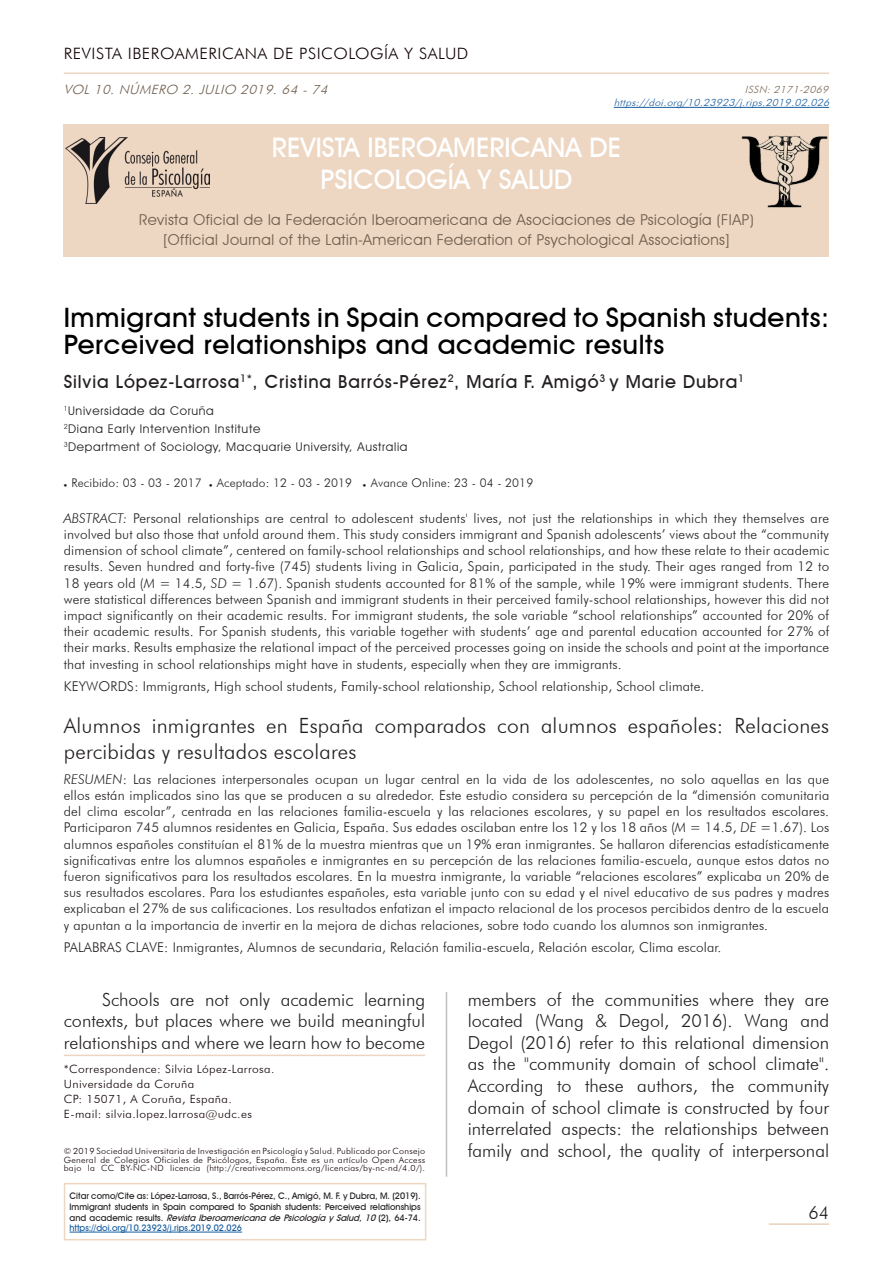
<style>
.page{position:relative;width:893px;height:1263px;background:#fff}
.page>*{position:absolute;margin:0;border:0;box-sizing:border-box;transform-origin:0 0}
.t1{font:500 27px/32.4px "Avant Garde IT Cby BT";color:#fff;text-align:center}
.Título_Artículo{font:500 26.7px/27px "Avant Garde IT Cby BT";letter-spacing:.02em;color:#000;scale:1.04 1}
.Subtitulo_ingles_cas{font:300 21px/25.2px "Futura BT";letter-spacing:.01em;color:#231f20}
.REFERENCIAS_-_LIBRO{font:300 18px/21.6px "Futura BT";color:#231f20;text-align:justify}
.Nombre_Autores{font:500 18px "Avant Garde IT Cby BT";letter-spacing:.05em;color:#231f20}
.t2{font:300 15.6px "Futura BT";letter-spacing:.03em;color:#100003;scale:1.05 1}
.t3{font:15px/19.8px "Avant Garde IT Cby BT";letter-spacing:.03em;color:#705e4e;text-align:center}
.Abstract{font:300 13.5px/16.2px "Futura BT";letter-spacing:.01em;color:#231f20;text-align:justify}
.t4{font:italic 300 12.9px "Futura BT";color:#705e4e;scale:1.05 1}
.Universidades{font:12px "Avant Garde IT Cby BT";letter-spacing:.06em;color:#231f20}
.t5{font:300 12px "Futura BT";letter-spacing:.01em;color:#231f20}
.t6{font:300 11.4px "Futura BT";letter-spacing:.03em;color:#100003;scale:1.05 1}
.t7{font:italic 300 10.05px "Futura BT";color:#175d9e;scale:1.05 1}
.t8{font:italic 300 10.05px "Futura BT";color:#7c6652;scale:1.05 1}
.Subtitulo{font:500 9px/10.8px "Avant Garde IT Cby BT";color:#231f20;text-align:justify}
.t9{font:300 8.55px/8.7px "Futura BT";letter-spacing:.03em;color:#100003;text-align:justify;scale:1.05 1}
.s1{font-style:italic}
.s2{color:#175d9e}
</style>
<div class="page">
<hr style="left:769px;top:1223px;width:60px;height:2px;background:#e9cfba">
<hr style="left:64px;top:73px;width:765px;height:1px;background:#ecd6c2">
<div style="left:64px;top:124px;width:765px;height:133px;background:#edd6c2"></div>
<img style="left:741px;top:135px;width:87px;height:73px">
<img style="left:66px;top:137px;width:144px;height:66px">
<hr style="left:64px;top:1054px;width:361px;height:2px;background:#ecd6c2">
<hr style="left:70px;top:1232px;width:172px;height:1px;background:#175d9e">
<div style="left:64px;top:1183px;width:362px;height:57px;border:2px solid #edd6c2"></div>
<hr style="left:446px;top:992px;width:1px;height:185px;background:#a39d9b">
<hr style="left:614px;top:107px;width:215px;height:1px;background:#175d9e">
<p class="t2" style="left:64px;top:44px;width:387px">REVISTA IBEROAMERICANA DE PSICOLOGÍA Y SALUD</p>
<p class="t4" style="left:64px;top:82px;width:256px">VOL 10. NÚMERO 2. JULIO 2019. 64 - 74</p>
<p class="t8" style="left:745px;top:83px;width:84px">ISSN: 2171-2069</p>
<p class="t7" style="left:614px;top:97px;width:209px">https://doi.org/10.23923/j.rips.2019.02.026</p>
<h1 class="t1" style="left:272px;top:131px;width:351px">REVISTA IBEROAMERICANA DE<br>PSICOLOGÍA Y SALUD</h1>
<p class="t3" style="left:139px;top:210px;width:616px">Revista Oficial de la Federación Iberoamericana de Asociaciones de Psicología (FIAP) [Official Journal of the Latin-American Federation of Psychological Associations]</p>
<p class="Título_Artículo" style="left:64px;top:304px;width:737px">Immigrant students in Spain compared to Spanish students:<br>Perceived relationships and academic results</p>
<p class="Nombre_Autores" style="left:64px;top:371px;width:682px">Silvia López-Larrosa<sup>1*</sup>, Cristina Barrós-Pérez<sup>2</sup>, María F. Amigó<sup>3</sup> y Marie Dubra<sup>1</sup></p>
<p class="Universidades" style="left:64px;top:404px;width:152px"><sup>1</sup>Universidade da Coruña</p>
<p class="Universidades" style="left:64px;top:422px;width:198px"><sup>2</sup>Diana Early Intervention Institute</p>
<p class="Universidades" style="left:64px;top:440px;width:345px"><sup>3</sup>Department of Sociology, Macquarie University, Australia</p>
<p class="t5" style="left:64px;top:476px;width:140px">● Recibido: 03 - 03 - 2017</p>
<p class="t5" style="left:209px;top:476px;width:144px">● Aceptado: 12 - 03 - 2019</p>
<p class="t5" style="left:363px;top:476px;width:172px">● Avance Online: 23 - 04 - 2019</p>
<p class="Abstract" style="left:64px;top:510px;width:767px"><span class="s1">ABSTRACT:</span> Personal relationships are central to adolescent students' lives, not just the relationships in which they themselves are involved but also those that unfold around them. This study considers immigrant and Spanish adolescents’ views about the “community dimension of school climate”, centered on family-school relationships and school relationships, and how these relate to their academic results. Seven hundred and forty-five (745) students living in Galicia, Spain, participated in the study. Their ages ranged from 12 to 18 years old (<span class="s1">M</span> = 14.5, <span class="s1">SD</span> = 1.67). Spanish students accounted for 81% of the sample, while 19% were immigrant students. There were statistical differences between Spanish and immigrant students in their perceived family-school relationships, however this did not impact significantly on their academic results. For immigrant students, the sole variable “school relationships” accounted for 20% of their academic results. For Spanish students, this variable together with students’ age and parental education accounted for 27% of their marks. Results emphasize the relational impact of the perceived processes going on inside the schools and point at the importance that investing in school relationships might have in students, especially when they are immigrants.</p>
<p class="Abstract" style="left:64px;top:678px;width:642px">KEYWORDS: Immigrants, High school students, Family-school relationship, School relationship, School climate.</p>
<p class="Subtitulo_ingles_cas" style="left:64px;top:713px;width:767px">Alumnos inmigrantes en España comparados con alumnos españoles: Relaciones percibidas y resultados escolares</p>
<p class="Abstract" style="left:64px;top:771px;width:767px"><span class="s1">RESUMEN</span>: Las relaciones interpersonales ocupan un lugar central en la vida de los adolescentes, no solo aquellas en las que ellos están implicados sino las que se producen a su alrededor. Este estudio considera su percepción de la “dimensión comunitaria del clima escolar”, centrada en las relaciones familia-escuela y las relaciones escolares, y su papel en los resultados escolares.<br>Participaron 745 alumnos residentes en Galicia, España. Sus edades oscilaban entre los 12 y los 18 años (<span class="s1">M</span> = 14.5, <span class="s1">DE</span> =1.67). Los alumnos españoles constituían el 81% de la muestra mientras que un 19% eran inmigrantes. Se hallaron diferencias estadísticamente significativas entre los alumnos españoles e inmigrantes en su percepción de las relaciones familia-escuela, aunque estos datos no fueron significativos para los resultados escolares. En la muestra inmigrante, la variable “relaciones escolares” explicaba un 20% de sus resultados escolares. Para los estudiantes españoles, esta variable junto con su edad y el nivel educativo de sus padres y madres explicaban el 27% de sus calificaciones. Los resultados enfatizan el impacto relacional de los procesos percibidos dentro de la escuela y apuntan a la importancia de invertir en la mejora de dichas relaciones, sobre todo cuando los alumnos son inmigrantes.</p>
<p class="Abstract" style="left:64px;top:939px;width:659px">PALABRAS CLAVE: Inmigrantes, Alumnos de secundaria, Relación familia-escuela, Relación escolar, Clima escolar.</p>
<p class="REFERENCIAS_-_LIBRO" style="left:64px;top:988px;width:363px;text-indent:38px">Schools are not only academic learning contexts, but places where we build meaningful relationships and where we learn how to become</p>
<p class="REFERENCIAS_-_LIBRO" style="left:468px;top:988px;width:363px">members of the communities where they are located (Wang &amp; Degol, 2016). Wang and Degol (2016) refer to this relational dimension as the "community domain of school climate".<br>According to these authors, the community domain of school climate is constructed by four interrelated aspects: the relationships between family and school, the quality of interpersonal</p>
<p class="t6" style="left:64px;top:1062px;width:202px">*Correspondence: Silvia López-Larrosa.</p>
<p class="t6" style="left:64px;top:1077px;width:126px">Universidade da Coruña</p>
<p class="t6" style="left:64px;top:1092px;width:161px">CP: 15071, A Coruña, España.</p>
<p class="t6" style="left:64px;top:1107px;width:181px">E-mail: silvia.lopez.larrosa@udc.es</p>
<p class="t9" style="left:64px;top:1146px;width:346px">© 2019 Sociedad Universitaria de Investigación en Psicología y Salud. Publicado por Consejo General de Colegios Oficiales de Psicólogos, España. Este es un artículo Open Access bajo la CC BY-NC-ND licencia (http://creativecommons.org/licencias/by-nc-nd/4.0/).</p>
<p class="Subtitulo" style="left:70px;top:1190px;width:353px">Citar como/Cite as: López-Larrosa, S., Barrós-Pérez, C., Amigó, M. F. y Dubra, M. (2019).<br>Immigrant students in Spain compared to Spanish students: Perceived relationships a n d a c a d e m i c r e s u l t s . <span class="s1">Revista Iberoamericana de Psicología ySalud,10</span>( 2 ) , 6 4 - 7 4 . <span class="s2">https://doi.org/10.23923/j.rips.2019.02.026</span></p>
<h3 class="REFERENCIAS_-_LIBRO" style="left:808px;top:1201px;width:22px">64</h3>
</div>
